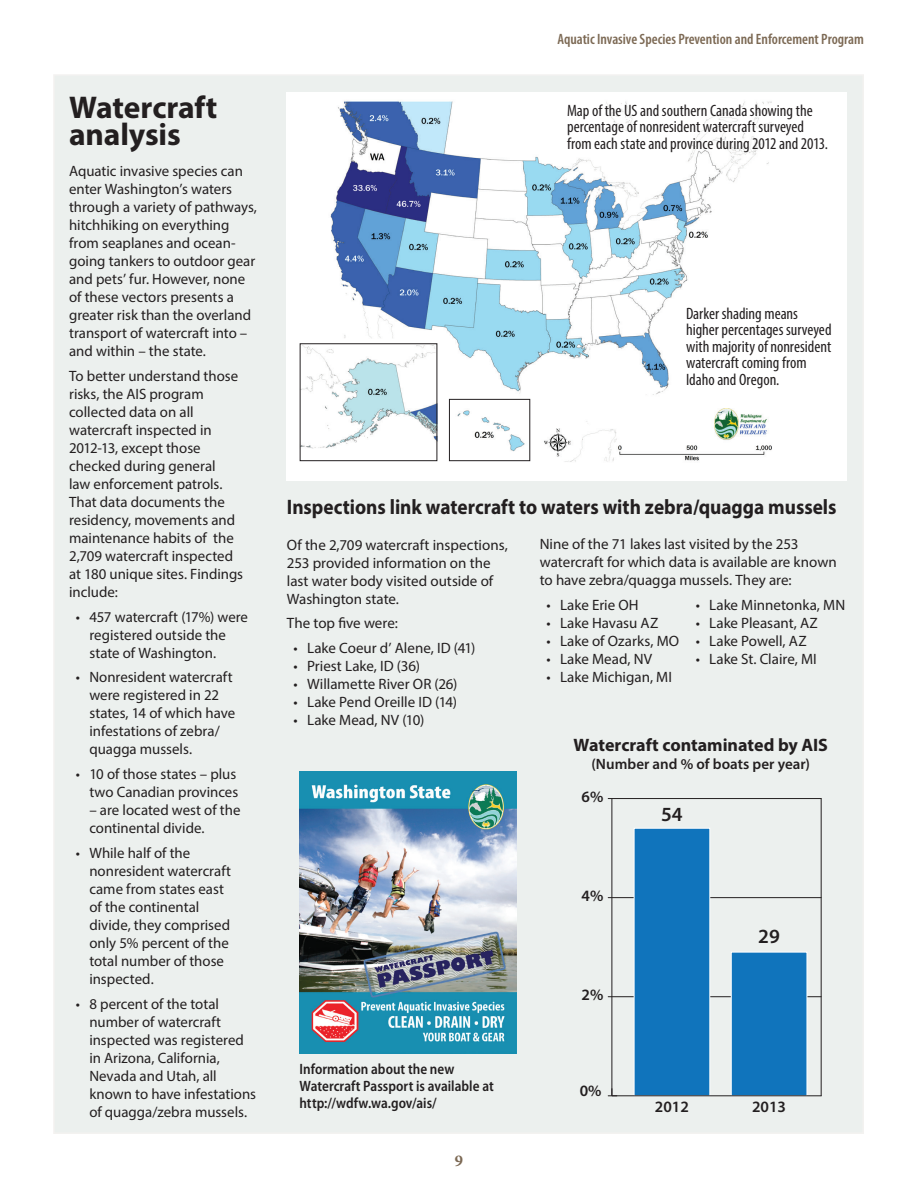
<style>
.page{position:relative;width:918px;height:1188px;background:#fff}
.page>*{position:absolute;margin:0;border:0;box-sizing:border-box;transform-origin:0 0}
.t1{font:700 31.5px/27px "Myriad Pro";letter-spacing:-.005em;color:#231f20}
.t2{font:700 21px "Myriad Pro";color:#231f20;scale:.92 1}
.t3{font:600 20.25px "Myriad Pro";color:#231f20}
.t4{font:700 18px "Myriad Pro";color:#231f20}
.t5{font:condensed 16.5px/16.5px "Myriad Pro";color:#231f20}
.t6{font:700 16.5px "Minion Pro";color:#7c6954}
.t7{font:600 15.9px "Myriad Pro";color:#231f20}
.t8{font:15px/18px "Myriad Pro";color:#231f20}
.t9{font:600 semi-condensed 15px/17.2px "Myriad Pro";color:#231f20;scale:.95 1}
.t10{font:600 condensed 15px "Myriad Pro";color:#7c6954}
.t11{font:600 15px "Myriad Pro";letter-spacing:.005em;color:#231f20}
</style>
<div class="page">
<div style="left:53px;top:74px;width:811px;height:1060px;background:#ecf0ee"></div>
<img style="left:299px;top:772px;width:218px;height:282px">
<hr style="left:608px;top:996px;width:213px;height:1px;background:#231f20">
<hr style="left:608px;top:897px;width:213px;height:1px;background:#231f20">
<hr style="left:608px;top:798px;width:213px;height:1px;background:#231f20">
<div style="left:731px;top:952px;width:76px;height:144px;background:#1074bc"></div>
<div style="left:731px;top:952px;width:76px;height:144px;border:1px solid #fff"></div>
<div style="left:634px;top:828px;width:76px;height:268px;background:#1074bc"></div>
<hr style="left:612px;top:799px;width:1px;height:297px;background:#231f20">
<hr style="left:608px;top:1095px;width:213px;height:1px;background:#231f20">
<hr style="left:821px;top:799px;width:1px;height:297px;background:#231f20">
<div style="left:287px;top:93px;width:560px;height:388px;background:#fff"></div>
<img style="left:299px;top:101px;width:473px;height:361px">
<div style="left:300px;top:344px;width:137px;height:117px;border:1px solid #231f20"></div>
<div style="left:449px;top:399px;width:81px;height:62px;border:1px solid #231f20"></div>
<h1 class="t1" style="left:69px;top:93px;width:150px">Watercraft analysis</h1>
<p class="t8" style="left:69px;top:162px;width:189px">Aquatic invasive species can enter Washington’s waters through a variety of pathways, hitchhiking on everything from seaplanes and ocean&shy;going tankers to outdoor gear and pets’ fur. However, none of these vectors presents a greater risk than the overland transport of watercraft into – and within – the state.</p>
<p class="t8" style="left:69px;top:367px;width:176px">To better understand those risks, the AIS program collected data on all watercraft inspected in<br>2012-13, except those checked during general<br>law enforcement patrols.<br>That data documents the residency, movements and maintenance habits of the<br>2,709 watercraft inspected at 180 unique sites. Findings include:</p>
<p class="t8" style="left:89px;top:607px;width:160px;text-indent:-13px">• 457 watercraft (17%) were registered outside the state of Washington.</p>
<p class="t8" style="left:89px;top:668px;width:147px;text-indent:-13px">• Nonresident watercraft were registered in 22 states, 14 of which have infestations of zebra/ quagga mussels.</p>
<p class="t8" style="left:76px;top:765px;width:164px;text-align:right">• 10 of those states – plus two Canadian provinces</p>
<p class="t8" style="left:89px;top:801px;width:153px">– are located west of the continental divide.</p>
<p class="t8" style="left:89px;top:844px;width:143px;text-indent:-13px">• While half of the nonresident watercraft came from states east of the continental divide, they comprised only 5% percent of the total number of those inspected.</p>
<p class="t8" style="left:89px;top:994px;width:168px;text-indent:-13px">• 8 percent of the total number of watercraft inspected was registered in Arizona, California,<br>Nevada and Utah, all known to have infestations of quagga/zebra mussels.</p>
<p class="t10" style="left:557px;top:30px;width:308px">Aquatic Invasive Species Prevention and Enforcement Program</p>
<p class="t5" style="left:567px;top:102px;width:262px">Map of the US and southern Canada showing the percentage of nonresident watercraft surveyed from each state and province during 2012 and 2013.</p>
<p class="t5" style="left:686px;top:305px;width:147px">Darker shading means higher percentages surveyed with majority of nonresident watercraft coming from<br>Idaho and Oregon.</p>
<h2 class="t2" style="left:287px;top:493px;width:599px">Inspections link watercraft to waters with zebra/quagga mussels</h2>
<p class="t8" style="left:287px;top:535px;width:222px">Of the 2,709 watercraft inspections,<br>253 provided information on the last water body visited outside of<br>Washington state.</p>
<p class="t8" style="left:287px;top:614px;width:112px">The top five were:</p>
<p class="t8" style="left:294px;top:639px;width:183px">• Lake Coeur d’ Alene, ID (41)</p>
<p class="t8" style="left:294px;top:657px;width:128px">• Priest Lake, ID (36)</p>
<p class="t8" style="left:294px;top:675px;width:165px">• Willamette River OR (26)</p>
<p class="t8" style="left:294px;top:693px;width:165px">• Lake Pend Oreille ID (14)</p>
<p class="t8" style="left:294px;top:711px;width:132px">• Lake Mead, NV (10)</p>
<p class="t9" style="left:299px;top:1061px;width:206px">Information about the new<br>Watercraft Passport is available at http://wdfw.wa.gov/ais/</p>
<p class="t6" style="left:455px;top:1149px;width:10px">9</p>
<p class="t8" style="left:540px;top:535px;width:299px">Nine of the 71 lakes last visited by the 253 watercraft for which data is available are known to have zebra/quagga mussels. They are:</p>
<p class="t8" style="left:547px;top:596px;width:94px">• Lake Erie OH</p>
<p class="t8" style="left:547px;top:614px;width:113px">• Lake Havasu AZ</p>
<p class="t8" style="left:547px;top:632px;width:134px">• Lake of Ozarks, MO</p>
<p class="t8" style="left:547px;top:650px;width:107px">• Lake Mead, NV</p>
<p class="t8" style="left:547px;top:668px;width:127px">• Lake Michigan, MI</p>
<p class="t8" style="left:696px;top:595px;width:151px">• Lake Minnetonka, MN</p>
<p class="t8" style="left:696px;top:613px;width:124px">• Lake Pleasant, AZ</p>
<p class="t8" style="left:696px;top:631px;width:112px">• Lake Powell, AZ</p>
<p class="t8" style="left:696px;top:649px;width:123px">• Lake St. Claire, MI</p>
<p class="t4" style="left:574px;top:734px;width:256px">Watercraft contaminated by AIS</p>
<p class="t11" style="left:592px;top:755px;width:220px">(Number and % of boats per year)</p>
<p class="t7" style="left:582px;top:787px;width:23px">6%</p>
<p class="t7" style="left:582px;top:886px;width:23px">4%</p>
<p class="t7" style="left:582px;top:985px;width:23px">2%</p>
<p class="t7" style="left:580px;top:1080px;width:23px">0%</p>
<h3 class="t3" style="left:661px;top:802px;width:23px">54</h3>
<h3 class="t3" style="left:758px;top:923px;width:23px">29</h3>
<p class="t7" style="left:655px;top:1097px;width:35px">2012</p>
<p class="t7" style="left:752px;top:1097px;width:35px">2013</p>
</div>
